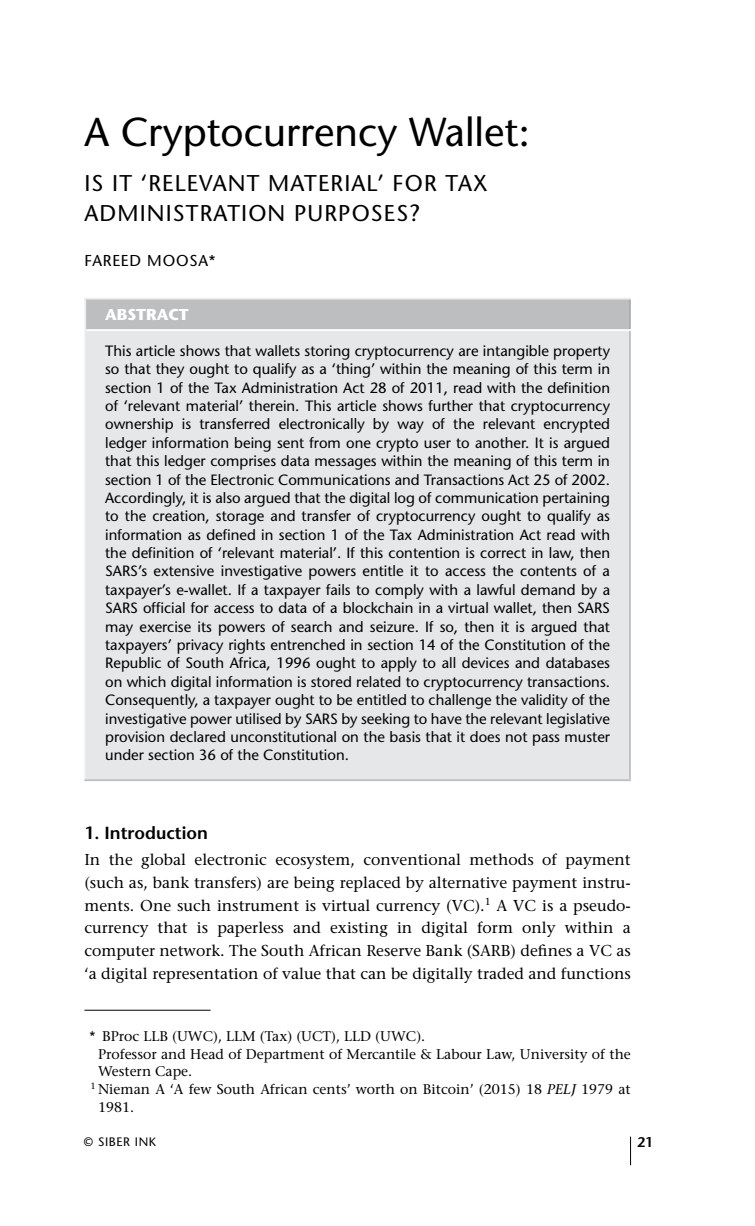
<style>
.page{position:relative;width:755px;height:1226px;background:#fff}
.page>*{position:absolute;margin:0;border:0;box-sizing:border-box;transform-origin:0 0}
.t1{font:500 40.25px "Stone Sans Std";color:#000}
.t2{font:500 22.75px/29.8px "Stone Sans Std";letter-spacing:.05em;color:#000}
.t3{font:600 17.5px "Stone Sans Std";color:#000}
.t4{font:500 15.75px/22.8px "Stone Serif Std";color:#000;text-align:justify}
.t5{font:500 15.75px "Stone Sans Std";letter-spacing:.05em;color:#000}
.t6{font:700 15.75px "Stone Sans Std";color:#fff}
.t7{font:500 14.88px/18.4px "Stone Sans Std";color:#000;text-align:justify}
.t8{font:500 14px/17.7px "Stone Serif Std";color:#000}
.t9{font:600 14px "Stone Sans Std";color:#000}
.t10{font:500 12.25px "Stone Sans Std";letter-spacing:.05em;color:#000}
.t11{font:500 9.1px "Stone Serif Std";color:#000}
.s1{font-family:"Stone Serif Std"}
.s2{font-style:italic}
</style>
<div class="page">
<div style="left:85px;top:298px;width:544px;height:32px;background:#bcbec0"></div>
<div style="left:85px;top:330px;width:544px;height:450px;background:#e6e7e8"></div>
<hr style="left:84px;top:298px;width:546px;height:1px;background:#ececed">
<hr style="left:84px;top:299px;width:2px;height:31px;background:#ececed">
<hr style="left:628px;top:299px;width:2px;height:30px;background:#a7a9ac">
<hr style="left:86px;top:329px;width:544px;height:2px;background:#fff">
<hr style="left:84px;top:330px;width:2px;height:449px;background:#ececed">
<hr style="left:628px;top:331px;width:2px;height:448px;background:#bcbec0">
<hr style="left:84px;top:779px;width:546px;height:2px;background:#bcbec0">
<hr style="left:84px;top:1009px;width:126px;height:1px;background:#000">
<h1 class="t1" style="left:84px;top:108px;width:447px">A Cryptocurrency Wallet:</h1>
<h2 class="t2" style="left:84px;top:168px;width:404px">Is it ‘Relevant Material’ for Tax<br>Adminis</h2>
<h2 class="t2" style="left:186px;top:198px;width:235px">trati on Purposes?</h2>
<p class="t5" style="left:84px;top:251px;width:132px">Fareed M oosa<span class="s1">*</span></p>
<p class="t6" style="left:105px;top:305px;width:85px">ABSTRACT</p>
<p class="t7" style="left:105px;top:341px;width:506px">This article shows that wallets storing cryptocurrency are intangible property so that they ought to qualify as a ‘thing’ within the meaning of this term in section 1 of the Tax Administration Act 28 of 2011, read with the definition of ‘relevant material’ therein. This article shows further that cryptocurrency ownership is transferred electronically by way of the relevant encrypted ledger information being sent from one crypto user to another. It is argued that this ledger comprises data messages within the meaning of this term in section 1 of the Electronic Communications and Transactions Act 25 of 2002.<br>Accordingly, it is also argued that the digital log of communication pertaining to the creation, storage and transfer of cryptocurrency ought to qualify as information as defined in section 1 of the Tax Administration Act read with the definition of ‘relevant material’. If this contention is correct in law, then SARS’s extensive investigative powers entitle it to access the contents of a taxpayer’s e-wallet. If a taxpayer fails to comply with a lawful demand by a SARS official for access to data of a blockchain in a virtual wallet, then SARS may exercise its powers of search and seizure. If so, then it is argued that taxpayers’ privacy rights entrenched in section 14 of the Constitution of the Republic of South Africa, 1996 ought to apply to all devices and databases on which digital information is stored related to cryptocurrency transactions.<br>Consequently, a taxpayer ought to be entitled to challenge the validity of the investigative power utilised by SARS by seeking to have the relevant legislative provision declared unconstitutional on the basis that it does not pass muster under section 36 of the Constitution.</p>
<p class="t3" style="left:84px;top:822px;width:125px">1. Introduction</p>
<p class="t4" style="left:84px;top:848px;width:547px">In the global electronic ecosystem, conventional methods of payment (such as, bank transfers) are being replaced by alternative payment instru&shy;ments. One such instrument is virtual currency (VC).<sup>1</sup> A VC is a pseudo&shy;currency that is paperless and existing in digital form only within a computer network. The South African Reserve Bank (SARB) defines a VC as ‘a digital representation of value that can be digitally traded and functions</p>
<p class="t8" style="left:98px;top:1027px;width:534px;text-indent:-8px">* BProc LLB (UWC), LLM (Tax) (UCT), LLD (UWC).<br>Professor and Head of Department of Mercantile &amp; Labour Law, University of the Western Cape.<br>Nieman A ‘A few South African cents’ worth on Bitcoin’ (2015) 18 <span class="s2">PELJ</span> 1979 at 1981.</p>
<p class="t11" style="left:90px;top:1080px;width:7px">1</p>
<p class="t10" style="left:84px;top:1133px;width:74px">© Siber Ink</p>
<p class="t9" style="left:636px;top:1133px;width:18px">21</p>
</div>
